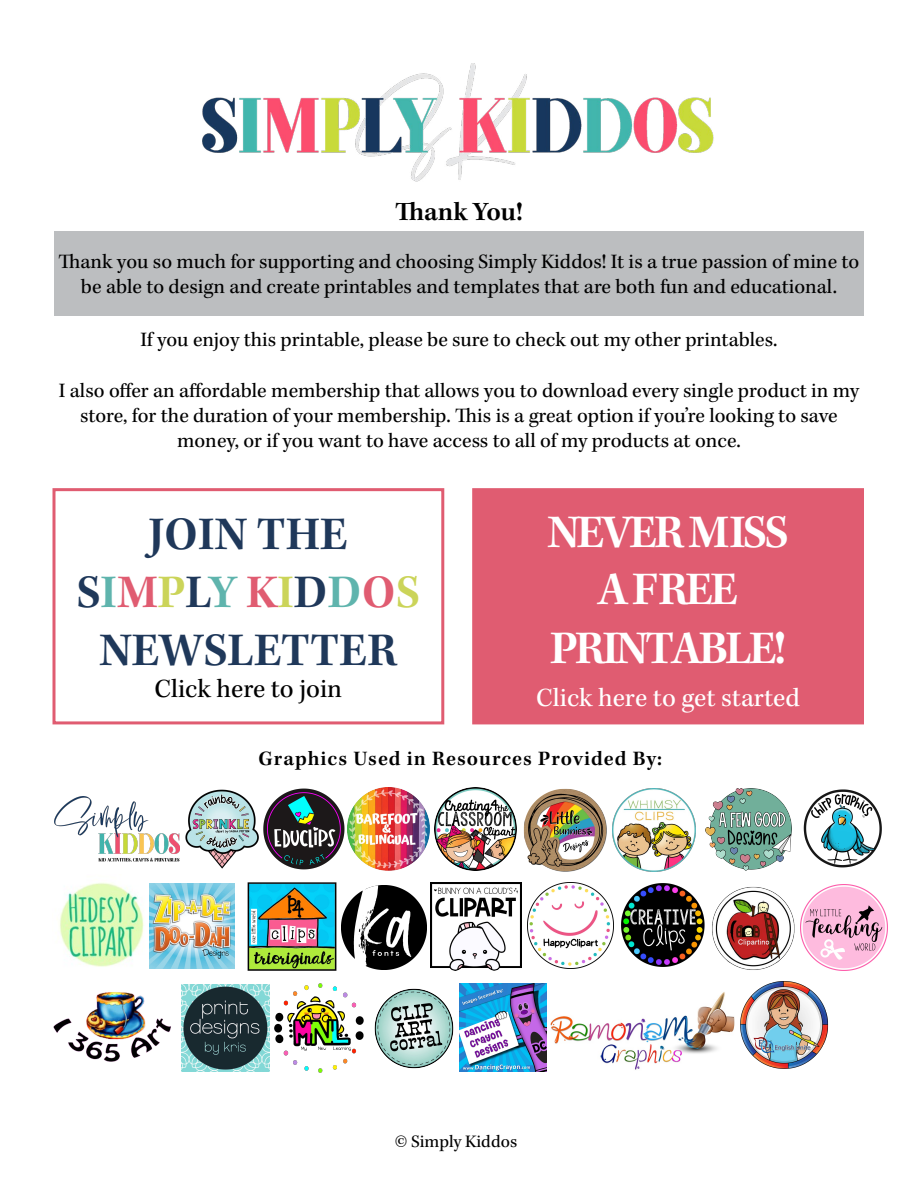
<style>
.page{position:relative;width:918px;height:1188px;background:#fff}
.page>*{position:absolute;margin:0;border:0;box-sizing:border-box;transform-origin:0 0}
.t1{font:600 48px/57.6px "Kepler Std";color:#1f385a;text-align:center}
.t2{font:600 48px/58.2px "Kepler Std";letter-spacing:-.06em;color:#fff;text-align:center}
.t3{font:27px "Kepler Std";color:#fff}
.t4{font:27px "Kepler Std";color:#000}
.t5{font:600 27px "Kepler Std";color:#000}
.t6{font:21px/25.2px "Kepler Std";color:#000;text-align:center}
.t7{font:600 21px "Kepler Std";letter-spacing:.045em;color:#000}
.t8{font:18px "Kepler Std";color:#000}
.s1{color:#5fb4ad}
.s2{color:#e05c71}
.s3{color:#cbd459}
</style>
<div class="page">
<img style="left:202px;top:63px;width:512px;height:119px">
<div style="left:54px;top:231px;width:810px;height:84px;background:#bcbec0"></div>
<div style="left:52px;top:488px;width:392px;height:236px;border:3px solid #e05c71"></div>
<div style="left:474px;top:490px;width:388px;height:233px;background:#e05c71"></div>
<div style="left:472px;top:488px;width:392px;height:236px;border:3px solid #e05c71"></div>
<img style="left:55px;top:796px;width:125px;height:66px">
<img style="left:185px;top:788px;width:159px;height:81px">
<img style="left:622px;top:884px;width:83px;height:83px">
<img style="left:347px;top:788px;width:83px;height:82px">
<img style="left:803px;top:789px;width:79px;height:79px">
<img style="left:523px;top:788px;width:83px;height:83px">
<img style="left:612px;top:788px;width:84px;height:84px">
<img style="left:434px;top:788px;width:83px;height:82px">
<img style="left:344px;top:886px;width:82px;height:84px">
<img style="left:431px;top:883px;width:91px;height:87px">
<img style="left:528px;top:882px;width:86px;height:86px">
<img style="left:705px;top:788px;width:86px;height:83px">
<img style="left:712px;top:886px;width:83px;height:84px">
<img style="left:374px;top:988px;width:80px;height:81px">
<img style="left:275px;top:984px;width:89px;height:88px">
<img style="left:247px;top:882px;width:97px;height:89px">
<img style="left:60px;top:882px;width:92px;height:87px">
<img style="left:149px;top:883px;width:85px;height:85px">
<img style="left:53px;top:984px;width:216px;height:88px">
<img style="left:801px;top:884px;width:86px;height:87px">
<img style="left:459px;top:984px;width:88px;height:87px">
<img style="left:551px;top:992px;width:183px;height:78px">
<img style="left:740px;top:981px;width:89px;height:88px">
<p class="t5" style="left:395px;top:196px;width:129px">Thank You!</p>
<p class="t6" style="left:59px;top:250px;width:802px">Thank you so much for supporting and choosing Simply Kiddos! It is a true passion of mine to be able to design and create printables and templates that are both fun and educational.</p>
<p class="t6" style="left:140px;top:328px;width:639px">If you enjoy this printable, please be sure to check out my other printables.</p>
<p class="t6" style="left:59px;top:378px;width:802px">I also offer an affordable membership that allows you to download every single product in my store, for the duration of your membership. This is a great option if you’re looking to save money, or if you want to have access to all of my products at once.</p>
<h1 class="t1" style="left:77px;top:507px;width:345px">JOIN THE<br>S<span class="s1">I</span><span class="s2">M</span><span class="s3">P</span>L<span class="s1">Y</span> <span class="s2">K</span><span class="s3">I</span>D<span class="s1">D</span><span class="s2">O</span><span class="s3">S<br></span>NEWSLETTER</h1>
<p class="t4" style="left:155px;top:673px;width:189px">Click here to join</p>
<h1 class="t2" style="left:547px;top:501px;width:243px">NEVER MISS<br>A FREE<br>PRINTABLE!</h1>
<p class="t3" style="left:536px;top:682px;width:265px">Click here to get started</p>
<p class="t7" style="left:259px;top:745px;width:405px">Graphics Used in Resources Provided By:</p>
<p class="t8" style="left:395px;top:1131px;width:124px">© Simply Kiddos</p>
</div>
